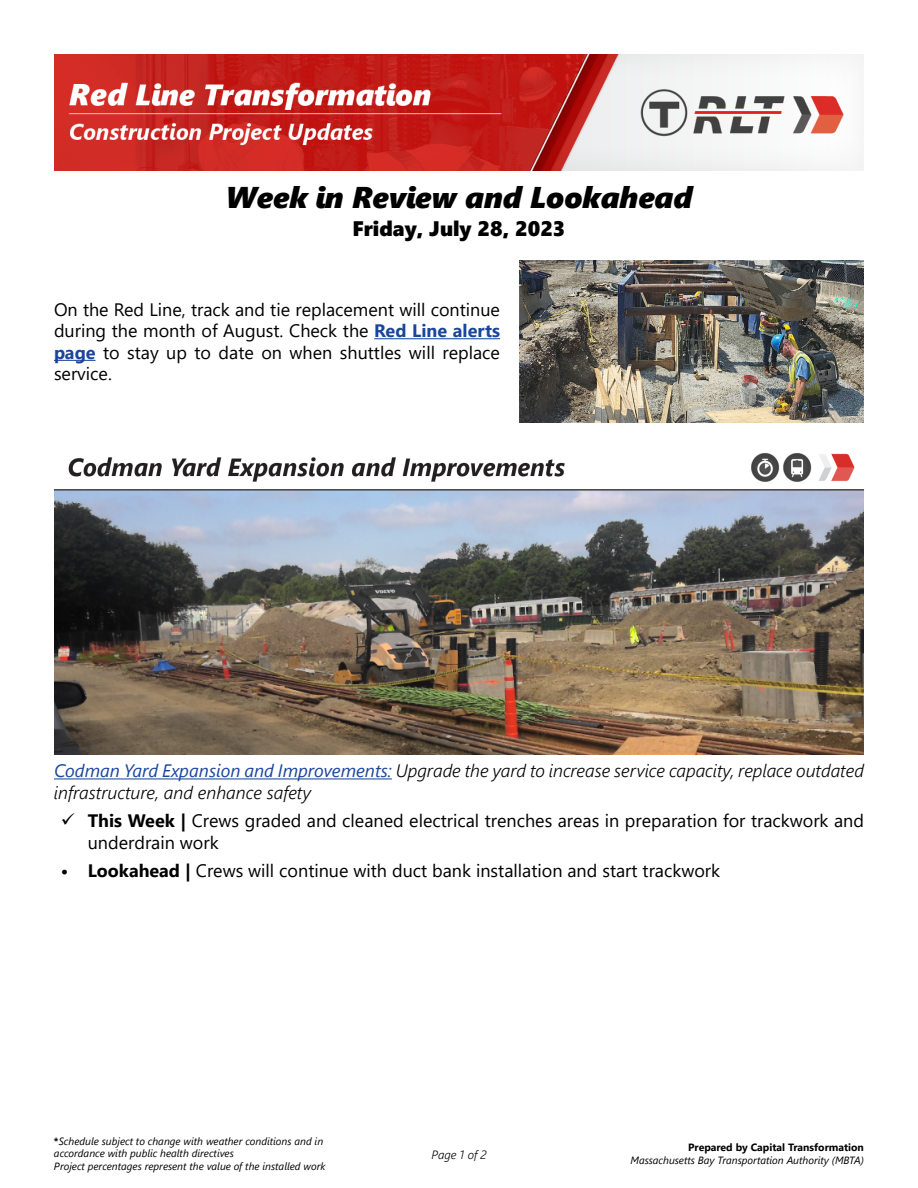
<style>
.page{position:relative;width:918px;height:1188px;background:#fff}
.page>*{position:absolute;margin:0;border:0;box-sizing:border-box;transform-origin:0 0}
.t1{font:italic 30px "Segoe UI Black";color:#000}
.t2{font:21px "Segoe UI Black";color:#000}
.t3{font:18px/21.6px "Segoe UI";color:#000;text-align:justify}
.t4{font:italic 300 18px/21.6px "Segoe UI";color:#000}
.t5{font:italic 300 12px "Segoe UI";letter-spacing:-.005em;color:#000}
.t6{font:italic 10.5px/12.6px "Segoe UI";color:#000}
.t7{font:700 10.5px "Segoe UI";color:#000}
.s1{font-weight:700;color:#1b459c}
.s2{font-weight:400;color:#1b459c}
.s3{font-weight:700}
.s4{font-weight:700;font-style:normal}
</style>
<div class="page">
<img style="left:54px;top:54px;width:810px;height:116px">
<hr style="left:374px;top:338px;width:126px;height:1px;background:#1b459c">
<hr style="left:54px;top:360px;width:42px;height:1px;background:#1b459c">
<img style="left:520px;top:260px;width:344px;height:162px">
<img style="left:54px;top:453px;width:810px;height:301px">
<hr style="left:54px;top:778px;width:338px;height:1px;background:#1b459c">
<hr style="left:54px;top:489px;width:810px;height:2px;background:#414141">
<h1 class="t1" style="left:226px;top:174px;width:468px">Week in Review and Lookahead</h1>
<h1 class="t2" style="left:352px;top:214px;width:215px">Friday, July 28, 2023</h1>
<p class="t3" style="left:54px;top:297px;width:448px">On the Red Line, track and tie replacement will continue during the month of August. Check the <span class="s1">Red Line alerts page</span> to stay up to date on when shuttles will replace service.</p>
<p class="t4" style="left:54px;top:757px;width:812px"><span class="s2">Codman Yard Expansion and Improvements:</span> Upgrade the yard to increase service capacity, replace outdated infrastructure, and enhance safety</p>
<p class="t3" style="left:88px;top:809px;width:778px"><span class="s3">This Week |</span> Crews graded and cleaned electrical trenches areas in preparation for trackwork and underdrain work</p>
<p class="t3" style="left:61px;top:859px;width:661px"><span class="s3">• Lookahead |</span> Crews will continue with duct bank installation and start trackwork</p>
<p class="t6" style="left:54px;top:1133px;width:273px"><span class="s4">*</span>Schedule subject to change with weather conditions and in accordance with public health directives<br>Project percentages represent the value of the installed work</p>
<p class="t5" style="left:432px;top:1143px;width:56px">Page 1 of 2</p>
<p class="t7" style="left:688px;top:1137px;width:177px">Prepared by Capital Transformation</p>
<p class="t6" style="left:630px;top:1152px;width:235px">Massachusetts Bay Transportation Authority (MBTA)</p>
</div>
